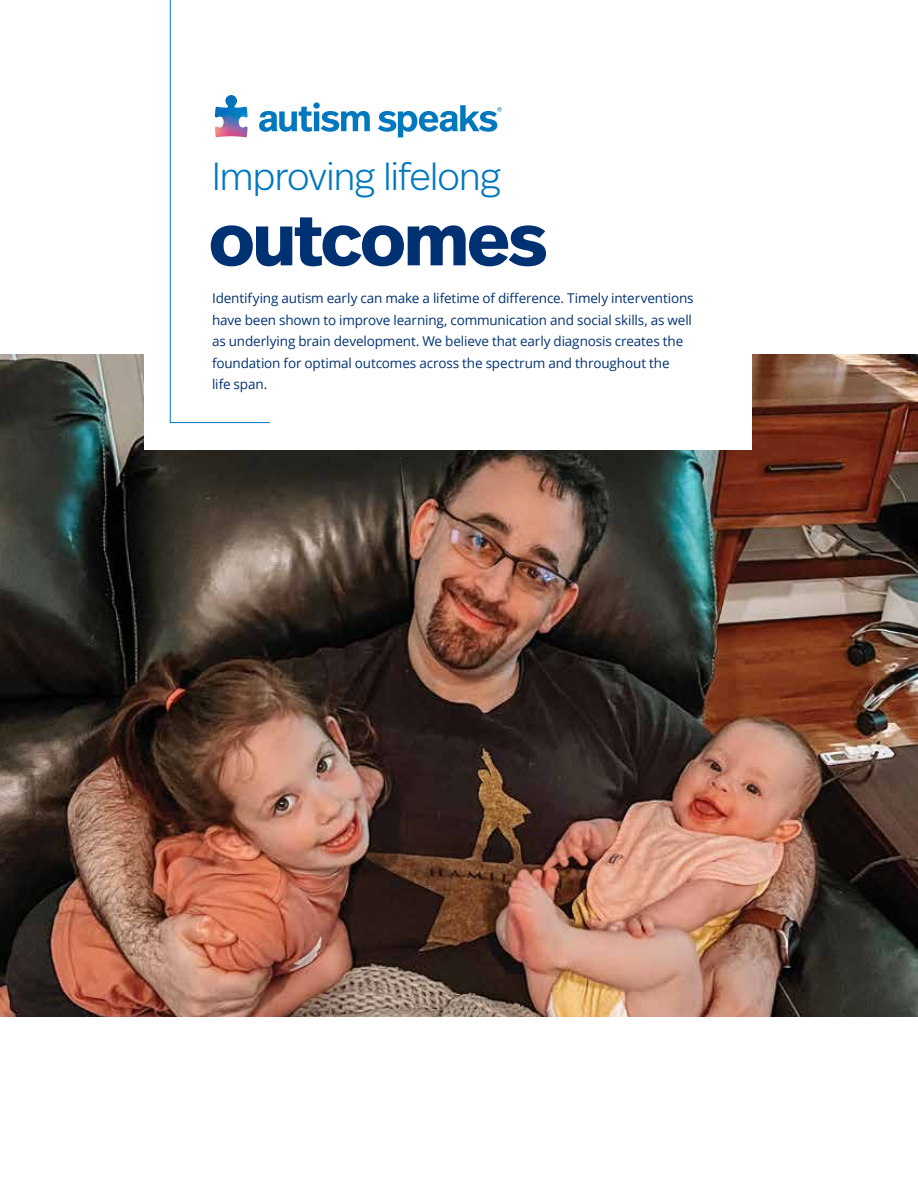
<style>
.page{position:relative;width:918px;height:1188px;background:#fff}
.page>*{position:absolute;margin:0;border:0;box-sizing:border-box;transform-origin:0 0}
.t1{font:700 72.6px "Real Head Pro";letter-spacing:-.02em;color:#003273}
.t2{font:300 39px "Real Head Pro";letter-spacing:-.02em;color:#0078bf}
.t3{font:13.5px/21.5px "Open Sans";letter-spacing:-.01em;color:#003273}
</style>
<div class="page">
<img style="left:0;top:355px;width:918px;height:661px">
<div style="left:144px;top:0;width:608px;height:450px;background:#fff"></div>
<svg style="left:378px;top:105px;width:124px;height:32px"></svg>
<svg style="left:169px;top:0;width:201px;height:423px"></svg>
<h2 class="t2" style="left:212px;top:149px;width:290px">Improving lifelong</h2>
<h1 class="t1" style="left:209px;top:187px;width:339px">outcomes</h1>
<p class="t3" style="left:212px;top:287px;width:483px">Identifying autism early can make a lifetime of difference. Timely interventions have been shown to improve learning, communication and social skills, as well as underlying brain development. We believe that early diagnosis creates the foundation for optimal outcomes across the spectrum and throughout the<br>life span.</p>
</div>
